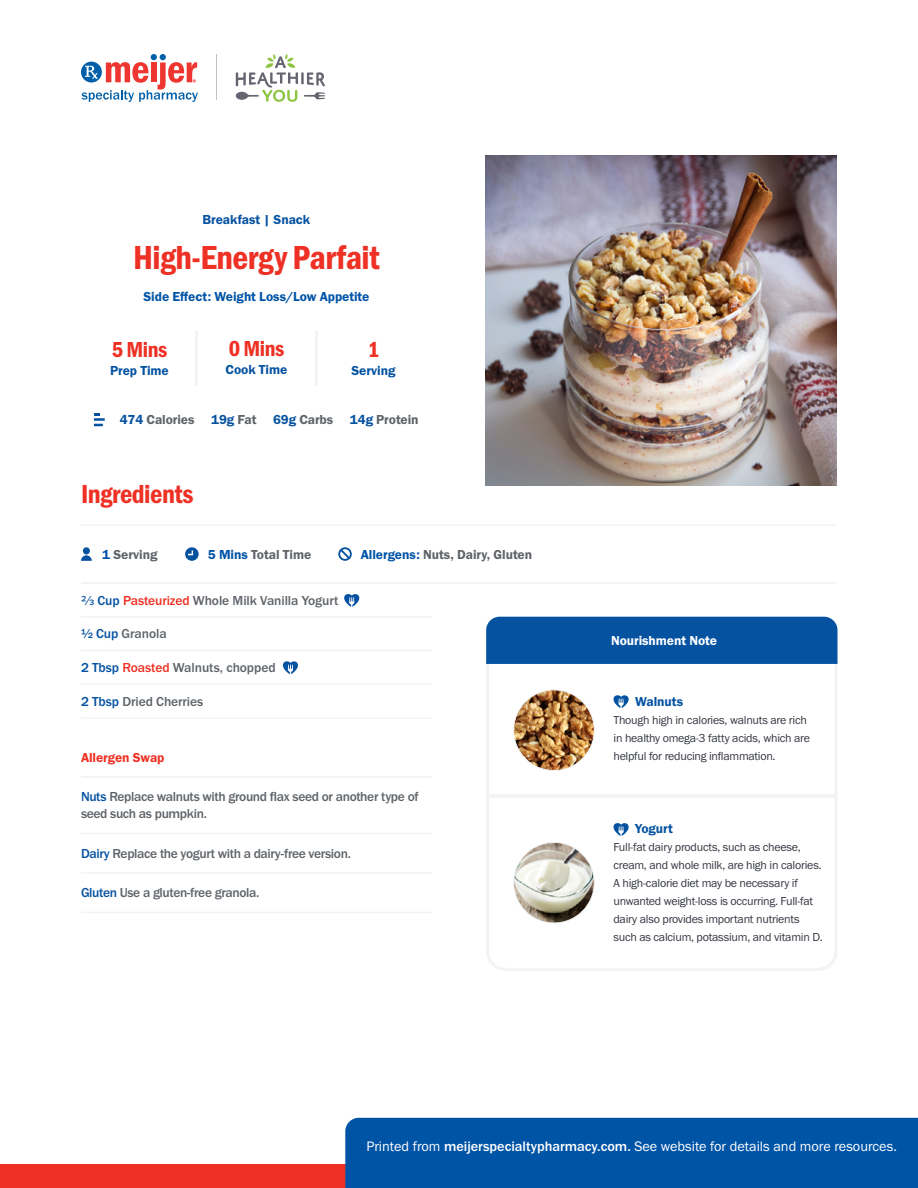
<style>
.page{position:relative;width:918px;height:1188px;background:#fff}
.page>*{position:absolute;margin:0;border:0;box-sizing:border-box;transform-origin:0 0}
.t1{font:34.5px "Franklin Gothic URW Con Dem";letter-spacing:-.015em;color:#ee3124}
.t2{font:27px "Franklin Gothic URW Con Dem";letter-spacing:-.02em;color:#ee3124}
.t3{font:22.5px "Franklin Gothic URW Con Dem";letter-spacing:-.02em;color:#ee3124}
.t4{font:14.25px "Franklin Gothic URW Boo";color:#fff}
.t5{font:500 13.5px/16.5px "Franklin Gothic URW";letter-spacing:-.025em;color:#5e6369}
.t6{font:500 13.5px "Franklin Gothic URW";letter-spacing:-.005em;color:#5e6369}
.t7{font:13.5px "Franklin Gothic URW Dem";letter-spacing:-.005em;color:#5e6369}
.t8{font:13.5px "Franklin Gothic URW Dem";letter-spacing:-.005em;color:#0552a1}
.t9{font:13.5px "Franklin Gothic URW Dem";letter-spacing:-.005em;color:#0054a6}
.t10{font:13.5px "Franklin Gothic URW Dem";letter-spacing:-.005em;color:#fff}
.t11{font:13.5px "Franklin Gothic URW Dem";letter-spacing:-.005em;color:#ee3124}
.t12{font:12px/18px "Franklin Gothic URW Boo";letter-spacing:-.02em;color:#343741}
.s1{color:#0552a1}
.s2{color:#0054a6}
.s3{font-family:"Proxima Nova";font-weight:600;color:#0552a1}
.s4{color:#ee3124}
.s5{font-family:"Franklin Gothic URW";font-weight:500}
</style>
<div class="page">
<svg style="left:82px;top:54px;width:116px;height:48px"></svg>
<svg style="left:236px;top:54px;width:89px;height:48px"></svg>
<hr style="left:217px;top:54px;width:1px;height:46px;background:#bfc2c4">
<div style="left:0;top:1164px;width:918px;height:24px;background:#ee3124"></div>
<div style="left:345px;top:1118px;width:573px;height:70px;background:#0054a6"></div>
<hr style="left:81px;top:912px;width:351px;height:1px;background:#f1f3f4">
<hr style="left:81px;top:872px;width:351px;height:2px;background:#f1f3f4">
<hr style="left:81px;top:833px;width:351px;height:1px;background:#f1f3f4">
<hr style="left:81px;top:776px;width:351px;height:2px;background:#f1f3f4">
<hr style="left:81px;top:524px;width:756px;height:2px;background:#f1f3f4">
<hr style="left:315px;top:331px;width:2px;height:54px;background:#f1f3f4">
<hr style="left:196px;top:331px;width:2px;height:54px;background:#f1f3f4">
<img style="left:486px;top:156px;width:351px;height:329px">
<hr style="left:81px;top:717px;width:351px;height:2px;background:#f1f3f4">
<hr style="left:81px;top:683px;width:351px;height:2px;background:#f1f3f4">
<hr style="left:81px;top:650px;width:351px;height:1px;background:#f1f3f4">
<hr style="left:81px;top:616px;width:351px;height:1px;background:#f1f3f4">
<hr style="left:81px;top:582px;width:756px;height:2px;background:#f1f3f4">
<svg style="left:94px;top:413px;width:11px;height:13px"></svg>
<svg style="left:81px;top:555px;width:11px;height:6px"></svg>
<div style="left:83px;top:547px;width:7px;height:7px;background:#0552a1;border-radius:50%"></div>
<svg style="left:185px;top:547px;width:14px;height:14px"></svg>
<svg style="left:338px;top:547px;width:14px;height:14px"></svg>
<svg style="left:344px;top:594px;width:15px;height:13px"></svg>
<svg style="left:283px;top:661px;width:15px;height:13px"></svg>
<svg style="left:486px;top:627px;width:352px;height:344px"></svg>
<div style="left:486px;top:617px;width:351px;height:47px;background:#0552a1"></div>
<svg style="left:613px;top:695px;width:16px;height:13px"></svg>
<svg style="left:613px;top:823px;width:16px;height:13px"></svg>
<img style="left:514px;top:690px;width:80px;height:81px;border-radius:40px">
<div style="left:513px;top:690px;width:81px;height:81px;border:1px solid #f1f3f4;border-radius:50%"></div>
<hr style="left:488px;top:794px;width:347px;height:4px;background:#f1f3f4">
<h1 class="t8" style="left:203px;top:211px;width:109px">Breakfast | Snack</h1>
<h1 class="t1" style="left:133px;top:235px;width:248px">High-Energy Parfait</h1>
<h1 class="t9" style="left:144px;top:288px;width:227px">Side Efect: Weight Loss/Low Appetite</h1>
<h1 class="t3" style="left:229px;top:334px;width:57px">0 Mins</h1>
<h1 class="t8" style="left:226px;top:362px;width:63px">Cook Time</h1>
<h1 class="t3" style="left:368px;top:335px;width:13px">1</h1>
<h1 class="t8" style="left:351px;top:363px;width:46px">Serving</h1>
<h1 class="t7" style="left:120px;top:411px;width:300px"><span class="s1">474</span> Calories <span class="s1">19g</span> Fat <span class="s1">69g</span> Carbs <span class="s1">14g</span> Protein</h1>
<h1 class="t3" style="left:112px;top:335px;width:57px">5 Mins</h1>
<h1 class="t8" style="left:110px;top:363px;width:60px">Prep Time</h1>
<h1 class="t2" style="left:81px;top:476px;width:114px">Ingredients</h1>
<h1 class="t7" style="left:102px;top:546px;width:57px"><span class="s2">1</span> Serving</h1>
<h1 class="t7" style="left:208px;top:546px;width:105px"><span class="s2">5 Mins</span> Total Time</h1>
<h1 class="t7" style="left:361px;top:546px;width:173px"><span class="s2">Allergens:</span> Nuts, Dairy, Gluten</h1>
<p class="t6" style="left:81px;top:592px;width:259px"><span class="s3">2/3</span> <span class="s1">Cup</span> <span class="s4">Pasteurized</span> Whole Milk Vanilla Yogurt</p>
<p class="t6" style="left:81px;top:625px;width:87px"><span class="s1">½ Cup</span> Granola</p>
<p class="t6" style="left:81px;top:659px;width:196px"><span class="s1">2 Tbsp</span> <span class="s4">Roasted</span> Walnuts, chopped</p>
<p class="t6" style="left:81px;top:693px;width:124px"><span class="s1">2 Tbsp</span> Dried Cherries</p>
<p class="t11" style="left:81px;top:749px;width:85px">Allergen Swap</p>
<p class="t5" style="left:81px;top:788px;width:339px"><span class="s1">Nuts</span> Replace walnuts with ground fax seed or another type of seed such as pumpkin.</p>
<p class="t5" style="left:81px;top:845px;width:271px"><span class="s1">Dairy</span> Replace the yogurt with a dairy-free version.</p>
<p class="t5" style="left:81px;top:884px;width:180px"><span class="s1">Gluten</span> Use a gluten-free granola.</p>
<p class="t10" style="left:611px;top:632px;width:107px">Nourishment Note</p>
<p class="t8" style="left:635px;top:694px;width:50px">Walnuts</p>
<p class="t12" style="left:614px;top:711px;width:198px">Though high in calories, walnuts are rich in healthy omega-3 fatty acids, which are helpful for reducing infammation.</p>
<p class="t8" style="left:635px;top:820px;width:39px">Yogurt</p>
<p class="t12" style="left:614px;top:838px;width:211px">Full-fat dairy products, such as cheese, cream, and whole milk, are high in calories.<br>A high-calorie diet may be necessary if unwanted weight-loss is occurring. Full-fat dairy also provides important nutrients such as calcium, potassium, and vitamin D.</p>
<p class="t4" style="left:366px;top:1137px;width:532px">Printed from <span class="s5">meijerspecialtypharmacy.com.</span> See website for details and more resources.</p>
</div>
